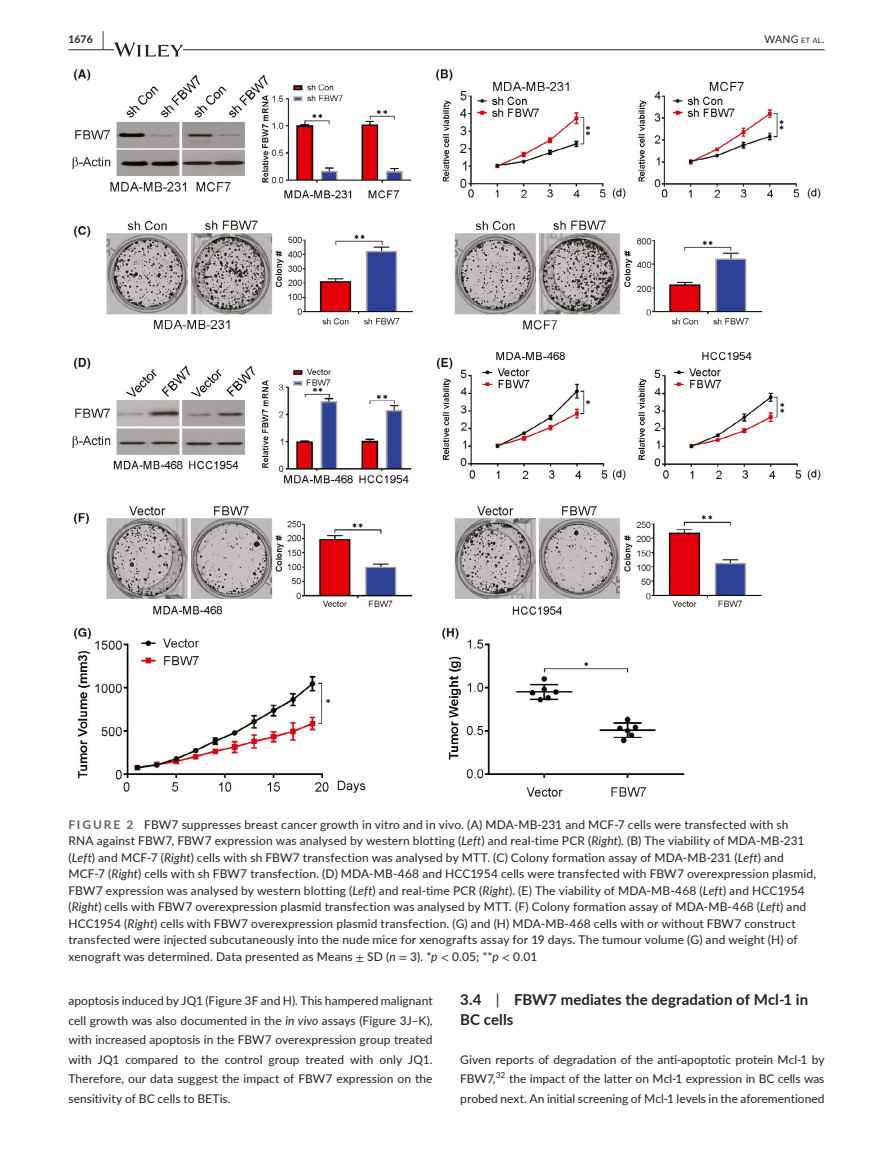
<style>
.page{position:relative;width:893px;height:1174px;background:#fff}
.page>*{position:absolute;margin:0;border:0;box-sizing:border-box;transform-origin:0 0}
.t1{font:700 15px/19.5px "Lato";letter-spacing:.005em;color:#231f20}
.t2{font:12px/16.5px "Lato";letter-spacing:.015em;color:#231f20;text-align:justify}
.t3{font:10.5px "Lato";color:#231f20}
.t4{font:700 10.5px "Lato";color:#231f20}
.s1{font-size:19.5px}
.s2{font-size:7.35px}
.s3{font-weight:700;color:#636366}
.s4{font-style:italic}
.s5{font-family:"STIX"}
.s6{font-weight:400}
</style>
<div class="page">
<hr style="left:68px;top:49px;width:756px;height:1px;background:#231f20">
<svg style="left:114px;top:42px;width:69px;height:15px"></svg>
<img style="left:73px;top:69px;width:747px;height:727px">
<p class="t4" style="left:68px;top:31px;width:37px">1676 <span class="s1">|</span></p>
<p class="t3" style="left:765px;top:31px;width:61px">WANG <span class="s2">et al</span>.</p>
<p class="t2" style="left:68px;top:815px;width:749px;text-align:left"><span class="s3">FIGURE 2</span> FBW7 suppresses breast cancer growth in vitro and in vivo. (A) MDA-MB-231 and MCF-7 cells were transfected with sh RNA against FBW7, FBW7 expression was analysed by western blotting (<span class="s4">Left</span>) and real-time PCR (<span class="s4">Right</span>). (B) The viability of MDA-MB-231 (<span class="s4">Left</span>) and MCF-7 (<span class="s4">Right</span>) cells with sh FBW7 transfection was analysed by MTT. (C) Colony formation assay of MDA-MB-231 (<span class="s4">Left</span>) and MCF-7 (<span class="s4">Right</span>) cells with sh FBW7 transfection. (D) MDA-MB-468 and HCC1954 cells were transfected with FBW7 overexpression plasmid, FBW7 expression was analysed by western blotting (<span class="s4">Left</span>) and real-time PCR (<span class="s4">Right</span>). (E) The viability of MDA-MB-468 (<span class="s4">Left</span>) and HCC1954 (<span class="s4">Right</span>) cells with FBW7 overexpression plasmid transfection was analysed by MTT. (F) Colony formation assay of MDA-MB-468 (<span class="s4">Left</span>) and HCC1954 (<span class="s4">Right</span>) cells with FBW7 overexpression plasmid transfection. (G) and (H) MDA-MB-468 cells with or without FBW7 construct transfected were injected subcutaneously into the nude mice for xenografts assay for 19 days. The tumour volume (G) and weight (H) of xenograft was determined. Data presented as Means <span class="s5">±</span> SD (<span class="s4">n</span> <span class="s5">=</span> 3). *<span class="s4">p</span> <span class="s5">&lt;</span> 0.05; **<span class="s4">p</span> <span class="s5">&lt;</span> 0.01</p>
<p class="t2" style="left:68px;top:990px;width:366px;line-height:19.5px">apoptosis induced by JQ1 (Figure 3F and H). This hampered malignant cell growth was also documented in the <span class="s4">in vivo</span> assays (Figure 3J–K), with increased apoptosis in the FBW7 overexpression group treated with JQ1 compared to the control group treated with only JQ1.<br>Therefore, our data suggest the impact of FBW7 expression on the sensitivity of BC cells to BETis.</p>
<p class="t1" style="left:460px;top:989px;width:349px">3.4 <span class="s6">|</span> FBW7 mediates the degradation of Mcl-1 in<br>BC cells</p>
<p class="t2" style="left:460px;top:1049px;width:366px;line-height:19.5px">Given reports of degradation of the anti-apoptotic protein Mcl-1 by FBW7,<sup>32</sup> the impact of the latter on Mcl-1 expression in BC cells was probed next. An initial screening of Mcl-1 levels in the aforementioned</p>
</div>
